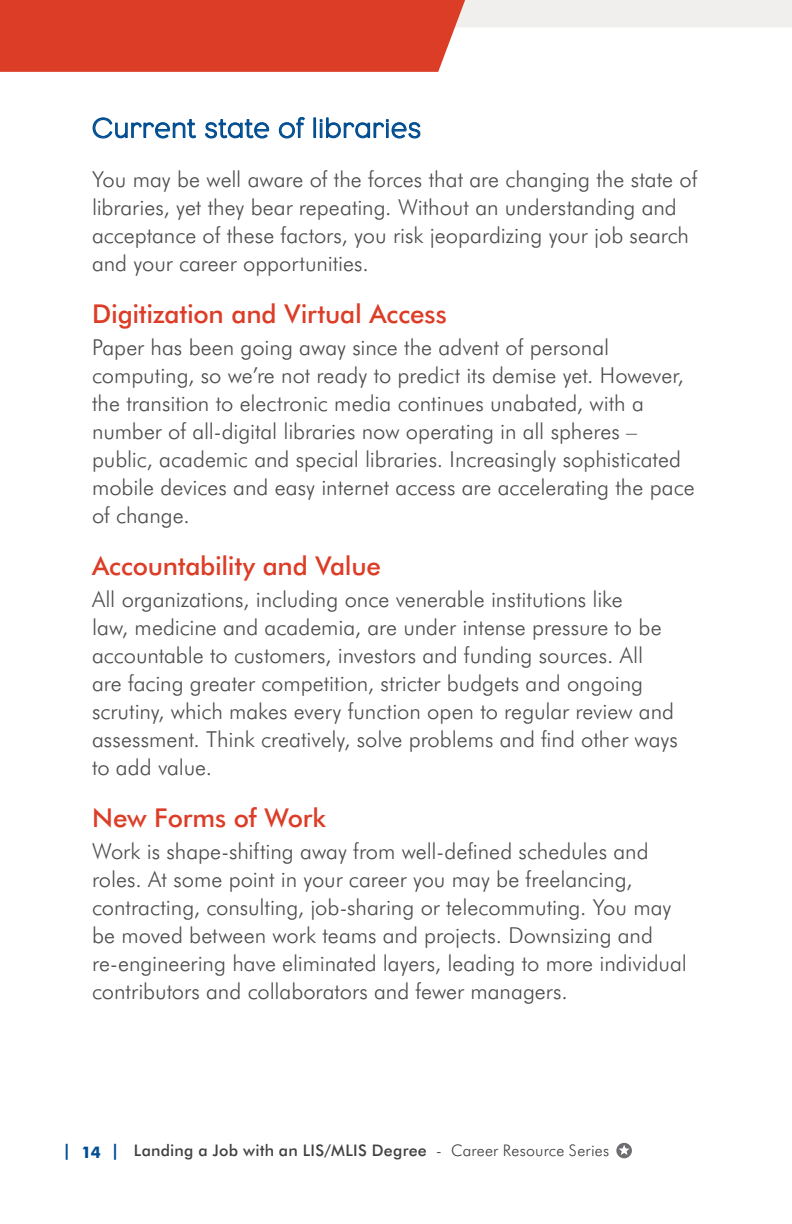
<style>
.page{position:relative;width:792px;height:1224px;background:#fff}
.page>*{position:absolute;margin:0;border:0;box-sizing:border-box;transform-origin:0 0}
.t1{font:300 28px "Eagle";letter-spacing:.045em;color:#014d91}
.t2{font:500 26px "Futura BT";letter-spacing:-.01em;color:#dc3d27}
.t3{font:300 22px/28px "Futura BT";color:#4d4d4f}
.t4{font:500 16px "Futura BT";letter-spacing:.02em;color:#414042}
.t5{font:700 16px "Futura BT";color:#014d91}
.s1{font-weight:300}
</style>
<div class="page">
<svg style="left:616px;top:1143px;width:16px;height:15px"></svg>
<svg style="left:619px;top:1145px;width:11px;height:10px"></svg>
<svg style="left:0;top:0;width:792px;height:72px"></svg>
<svg style="left:92px;top:117px;width:104px;height:22px"></svg>
<svg style="left:205px;top:119px;width:65px;height:20px"></svg>
<svg style="left:278px;top:117px;width:27px;height:22px"></svg>
<div style="left:313px;top:117px;width:3px;height:21px;border:1px solid #014d91"></div>
<svg style="left:320px;top:117px;width:101px;height:22px"></svg>
<p class="t1" style="left:92px;top:112px;width:330px">Current state of libraries</p>
<p class="t3" style="left:92px;top:165px;width:607px">You may be well aware of the forces that are changing the state of libraries, yet they bear repeating. Without an understanding and acceptance of these factors, you risk jeopardizing your job search and your career opportunities.</p>
<p class="t2" style="left:92px;top:298px;width:356px">Digitization and Virtual Access</p>
<p class="t3" style="left:92px;top:333px;width:604px">Paper has been going away since the advent of personal computing, so we’re not ready to predict its demise yet. However, the transition to electronic media continues unabated, with a number of all-digital libraries now operating in all spheres – public, academic and special libraries. Increasingly sophisticated mobile devices and easy internet access are accelerating the pace of change.</p>
<p class="t2" style="left:92px;top:550px;width:290px">Accountability and Value</p>
<p class="t3" style="left:92px;top:585px;width:587px">All organizations, including once venerable institutions like<br>law, medicine and academia, are under intense pressure to be accountable to customers, investors and funding sources. All are facing greater competition, stricter budgets and ongoing scrutiny, which makes every function open to regular review and assessment. Think creatively, solve problems and find other ways to add value.</p>
<p class="t2" style="left:92px;top:802px;width:235px">New Forms of Work</p>
<p class="t3" style="left:92px;top:837px;width:596px">Work is shape-shifting away from well-defined schedules and roles. At some point in your career you may be freelancing, contracting, consulting, job-sharing or telecommuting. You may be moved between work teams and projects. Downsizing and re-engineering have eliminated layers, leading to more individual contributors and collaborators and fewer managers.</p>
<p class="t5" style="left:63px;top:1141px;width:9px">|</p>
<p class="t5" style="left:111px;top:1141px;width:9px">|</p>
<p class="t5" style="left:81px;top:1142px;width:21px">14</p>
<p class="t4" style="left:134px;top:1141px;width:477px">Landing a Job with an LIS/MLIS Degree <span class="s1">- Career Resource Series</span></p>
</div>
